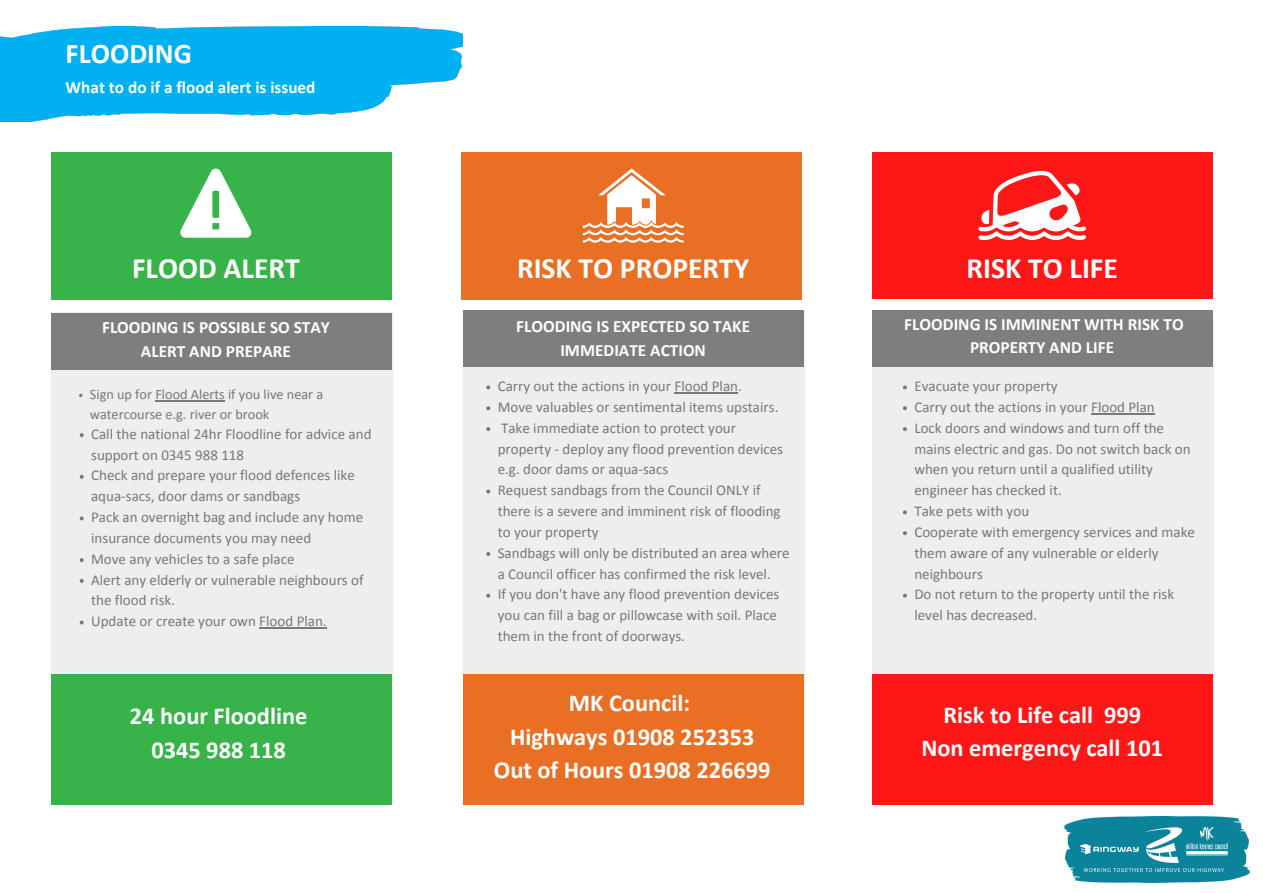
<style>
.page{position:relative;width:1263px;height:893px;background:#fff}
.page>*{position:absolute;margin:0;border:0;box-sizing:border-box;transform-origin:0 0}
.t1{font:700 29.62px "Calibri";color:#fff}
.t2{font:700 28.5px "Calibri";color:#fff}
.t3{font:700 24.38px "Calibri";color:#fff}
.t4{font:700 17.25px/23.6px "Calibri";color:#fff;text-align:center}
.t5{font:15px/20.9px "Calibri";color:#797777}
.t6{font:14.25px/19.7px "Calibri";color:#797777}
</style>
<div class="page">
<img style="left:0;top:26px;width:463px;height:95px">
<div style="left:51px;top:152px;width:340px;height:148px;background:#37b34a"></div>
<div style="left:51px;top:313px;width:341px;height:490px;background:#eee"></div>
<svg style="left:180px;top:169px;width:71px;height:69px"></svg>
<div style="left:51px;top:674px;width:341px;height:130px;background:#37b34a"></div>
<div style="left:463px;top:310px;width:341px;height:491px;background:#eee"></div>
<div style="left:51px;top:313px;width:341px;height:56px;background:#797777"></div>
<div style="left:461px;top:152px;width:340px;height:148px;background:#e86f24"></div>
<div style="left:872px;top:152px;width:341px;height:146px;background:#ff1616"></div>
<svg style="left:583px;top:168px;width:101px;height:75px"></svg>
<svg style="left:978px;top:171px;width:108px;height:69px"></svg>
<div style="left:463px;top:310px;width:340px;height:57px;background:#797777"></div>
<div style="left:463px;top:674px;width:340px;height:130px;background:#e86f24"></div>
<div style="left:872px;top:319px;width:341px;height:486px;background:#eee"></div>
<div style="left:872px;top:310px;width:340px;height:57px;background:#797777"></div>
<div style="left:872px;top:674px;width:340px;height:130px;background:#ff1616"></div>
<svg style="left:903px;top:385px;width:4px;height:4px"></svg>
<svg style="left:903px;top:406px;width:4px;height:4px"></svg>
<hr style="left:1091px;top:413px;width:64px;height:1px;background:#797777">
<svg style="left:903px;top:427px;width:4px;height:4px"></svg>
<svg style="left:903px;top:510px;width:4px;height:4px"></svg>
<svg style="left:903px;top:531px;width:4px;height:4px"></svg>
<svg style="left:903px;top:593px;width:4px;height:4px"></svg>
<img style="left:1064px;top:817px;width:187px;height:65px">
<svg style="left:79px;top:394px;width:4px;height:3px"></svg>
<hr style="left:155px;top:400px;width:70px;height:1px;background:#797777">
<svg style="left:80px;top:433px;width:4px;height:4px"></svg>
<svg style="left:80px;top:475px;width:4px;height:4px"></svg>
<svg style="left:80px;top:516px;width:4px;height:4px"></svg>
<svg style="left:80px;top:558px;width:4px;height:4px"></svg>
<svg style="left:80px;top:579px;width:4px;height:4px"></svg>
<svg style="left:80px;top:620px;width:4px;height:4px"></svg>
<hr style="left:259px;top:627px;width:68px;height:1px;background:#797777">
<svg style="left:486px;top:385px;width:4px;height:4px"></svg>
<hr style="left:674px;top:392px;width:64px;height:1px;background:#797777">
<svg style="left:486px;top:406px;width:4px;height:4px"></svg>
<svg style="left:486px;top:427px;width:4px;height:4px"></svg>
<svg style="left:486px;top:489px;width:4px;height:4px"></svg>
<svg style="left:486px;top:552px;width:4px;height:4px"></svg>
<svg style="left:486px;top:593px;width:4px;height:4px"></svg>
<p class="t2" style="left:66px;top:42px;width:128px">FLOODING</p>
<p class="t4" style="left:66px;top:77px;width:251px">What to do if a flood alert is issued</p>
<p class="t1" style="left:132px;top:256px;width:169px">FLOOD ALERT</p>
<p class="t4" style="left:102px;top:317px;width:229px">FLOODING IS POSSIBLE SO STAY<br>ALERT AND PREPARE</p>
<p class="t6" style="left:90px;top:385px;width:235px">Sign up for Flood Alerts if you live near a watercourse e.g. river or brook</p>
<p class="t5" style="left:91px;top:424px;width:282px">Call the national 24hr Floodline for advice and support on 0345 988 118</p>
<p class="t5" style="left:91px;top:466px;width:265px">Check and prepare your flood defences like aqua-sacs, door dams or sandbags</p>
<p class="t5" style="left:91px;top:508px;width:273px">Pack an overnight bag and include any home insurance documents you may need</p>
<p class="t5" style="left:91px;top:549px;width:205px">Move any vehicles to a safe place</p>
<p class="t5" style="left:91px;top:570px;width:274px">Alert any elderly or vulnerable neighbours of the flood risk.</p>
<p class="t5" style="left:91px;top:612px;width:237px">Update or create your own Flood Plan.</p>
<p class="t3" style="left:130px;top:705px;width:179px">24 hour Floodline</p>
<p class="t3" style="left:151px;top:739px;width:136px">0345 988 118</p>
<p class="t1" style="left:517px;top:256px;width:234px">RISK TO PROPERTY</p>
<p class="t1" style="left:966px;top:256px;width:153px">RISK TO LIFE</p>
<p class="t4" style="left:516px;top:316px;width:235px">FLOODING IS EXPECTED SO TAKE<br>IMMEDIATE ACTION</p>
<p class="t5" style="left:498px;top:377px;width:246px">Carry out the actions in your Flood Plan.</p>
<p class="t5" style="left:498px;top:398px;width:282px">Move valuables or sentimental items upstairs.</p>
<p class="t5" style="left:498px;top:418px;width:287px">Take immediate action to protect your property - deploy any flood prevention devices e.g. door dams or aqua-sacs</p>
<p class="t5" style="left:498px;top:481px;width:284px">Request sandbags from the Council ONLY if there is a severe and imminent risk of flooding to your property</p>
<p class="t5" style="left:498px;top:543px;width:293px">Sandbags will only be distributed an area where a Council officer has confirmed the risk level.</p>
<p class="t5" style="left:498px;top:585px;width:283px">If you don't have any flood prevention devices you can fill a bag or pillowcase with soil. Place them in the front of doorways.</p>
<p class="t3" style="left:569px;top:692px;width:123px">MK Council:</p>
<p class="t3" style="left:510px;top:726px;width:246px">Highways 01908 252353</p>
<p class="t3" style="left:494px;top:760px;width:278px">Out of Hours 01908 226699</p>
<p class="t4" style="left:904px;top:313px;width:281px">FLOODING IS IMMINENT WITH RISK TO<br>PROPERTY AND LIFE</p>
<p class="t5" style="left:914px;top:377px;width:145px">Evacuate your property</p>
<p class="t5" style="left:914px;top:398px;width:242px">Carry out the actions in your Flood Plan</p>
<p class="t5" style="left:914px;top:418px;width:278px">Lock doors and windows and turn off the mains electric and gas. Do not switch back on when you return until a qualified utility engineer has checked it.</p>
<p class="t5" style="left:914px;top:502px;width:116px">Take pets with you</p>
<p class="t5" style="left:914px;top:522px;width:282px">Cooperate with emergency services and make them aware of any vulnerable or elderly neighbours</p>
<p class="t5" style="left:914px;top:585px;width:261px">Do not return to the property until the risk level has decreased.</p>
<p class="t3" style="left:943px;top:704px;width:199px">Risk to Life call 999</p>
<p class="t3" style="left:921px;top:738px;width:243px">Non emergency call 101</p>
</div>
